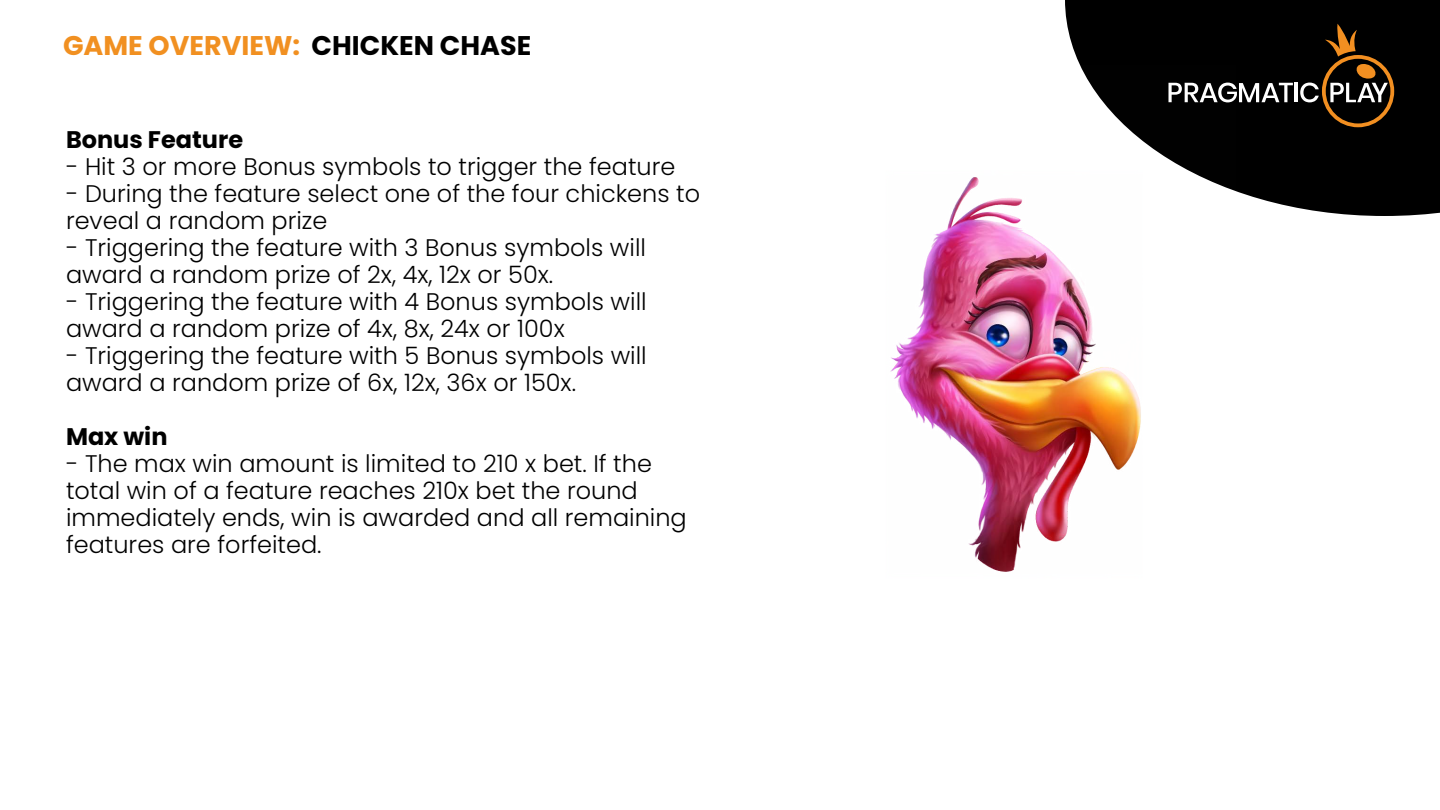
<style>
.page{position:relative;width:1440px;height:810px;background:#fff}
.page>*{position:absolute;margin:0;border:0;box-sizing:border-box;transform-origin:0 0}
.t1{font:700 27px "Poppins";color:#f19021}
.t2{font:300 24px/27px "Poppins";color:#000}
.t3{font:700 24px "Poppins";color:#000}
.s1{color:#000}
</style>
<div class="page">
<div style="left:1065px;top:0;width:375px;height:216px;background:#000"></div>
<svg style="left:1236px;top:83px;width:57px;height:19px"></svg>
<hr style="left:1295px;top:83px;width:3px;height:19px;background:#fff">
<svg style="left:1300px;top:24px;width:94px;height:103px;background:#322414"></svg>
<img style="left:890px;top:66px;width:346px;height:506px">
<p class="t1" style="left:63px;top:30px;width:470px">GAME OVERVIEW: <span class="s1">CHICKEN CHASE</span></p>
<p class="t3" style="left:66px;top:126px;width:179px">Bonus Feature</p>
<p class="t2" style="left:66px;top:153px;width:611px">- Hit 3 or more Bonus symbols to trigger the feature</p>
<p class="t2" style="left:66px;top:180px;width:636px">- During the feature select one of the four chickens to reveal a random prize</p>
<p class="t2" style="left:66px;top:234px;width:582px">- Triggering the feature with 3 Bonus symbols will award a random prize of 2x, 4x, 12x or 50x.</p>
<p class="t2" style="left:66px;top:288px;width:582px">- Triggering the feature with 4 Bonus symbols will award a random prize of 4x, 8x, 24x or 100x</p>
<p class="t2" style="left:66px;top:342px;width:582px">- Triggering the feature with 5 Bonus symbols will award a random prize of 6x, 12x, 36x or 150x.</p>
<p class="t3" style="left:66px;top:423px;width:103px">Max win</p>
<p class="t2" style="left:66px;top:450px;width:622px">- The max win amount is limited to 210 x bet. If the total win of a feature reaches 210x bet the round immediately ends, win is awarded and all remaining features are forfeited.</p>
</div>
